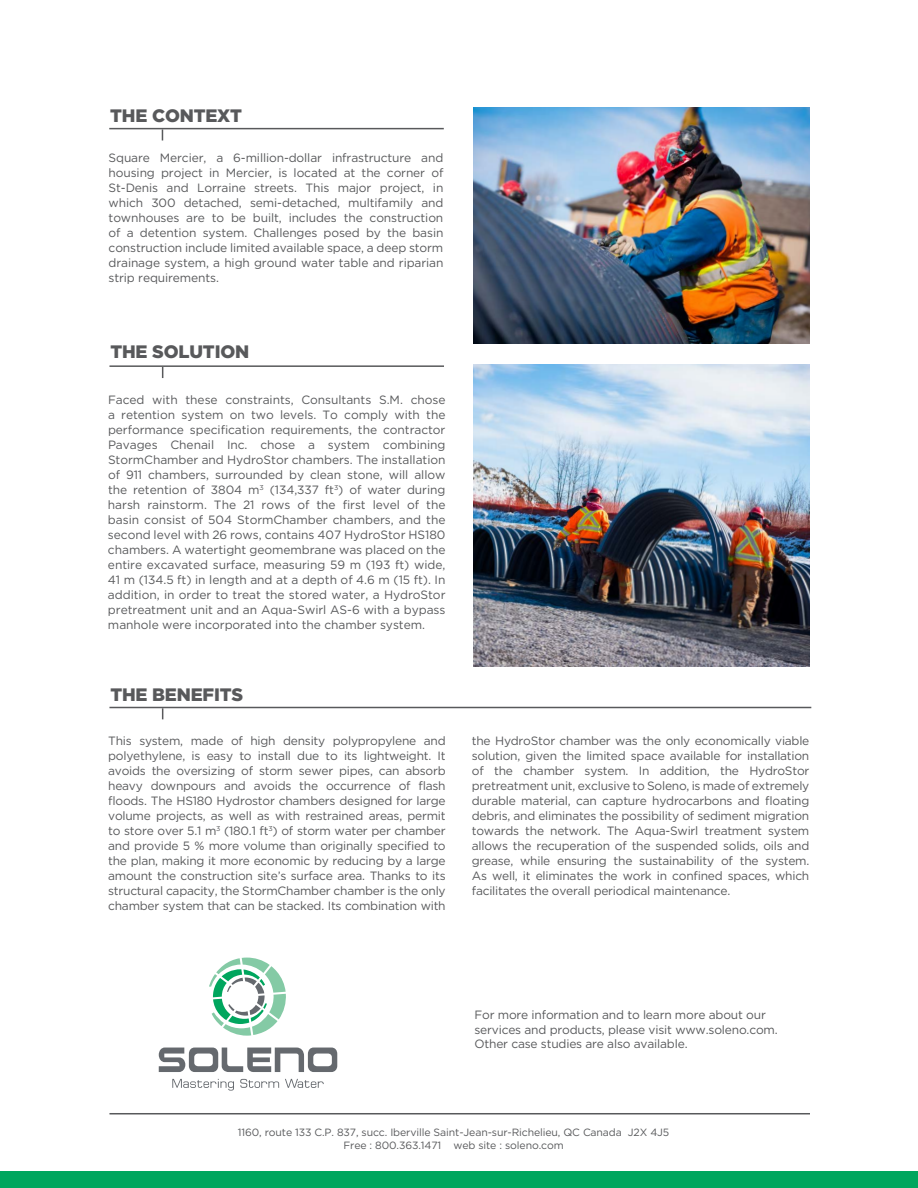
<style>
.page{position:relative;width:918px;height:1188px;background:#fff}
.page>*{position:absolute;margin:0;border:0;box-sizing:border-box;transform-origin:0 0}
.t1{font:900 18px "Gotham HTF";letter-spacing:-.01em;color:#58595b}
.t2{font:12px/15px "Gotham HTF";letter-spacing:-.015em;color:#58595b;text-align:justify}
.t3{font:10.5px/12.6px "Gotham HTF";letter-spacing:-.01em;color:#58595b;text-align:center}
</style>
<div class="page">
<hr style="left:109px;top:128px;width:335px;height:1px;background:#58595b">
<hr style="left:109px;top:365px;width:335px;height:2px;background:#58595b">
<div style="left:0;top:1172px;width:918px;height:16px;background:#00a65e"></div>
<img style="left:474px;top:364px;width:335px;height:303px">
<img style="left:474px;top:108px;width:335px;height:235px">
<hr style="left:109px;top:707px;width:702px;height:1px;background:#58595b">
<svg style="left:209px;top:958px;width:77px;height:78px"></svg>
<svg style="left:159px;top:1048px;width:178px;height:24px"></svg>
<svg style="left:172px;top:1079px;width:62px;height:12px"></svg>
<svg style="left:240px;top:1079px;width:39px;height:9px"></svg>
<svg style="left:285px;top:1079px;width:39px;height:9px"></svg>
<hr style="left:109px;top:1113px;width:701px;height:1px;background:#58595b">
<h1 class="t1" style="left:110px;top:106px;width:133px">THE CONTEXT</h1>
<p class="t2" style="left:109px;top:150px;width:336px">Square Mercier, a 6-million-dollar infrastructure and housing project in Mercier, is located at the corner of St-Denis and Lorraine streets. This major project, in which 300 detached, semi-detached, multifamily and townhouses are to be built, includes the construction of a detention system. Challenges posed by the basin construction include limited available space, a deep storm drainage system, a high ground water table and riparian strip requirements.</p>
<h1 class="t1" style="left:110px;top:342px;width:140px">THE SOLUTION</h1>
<p class="t2" style="left:108px;top:392px;width:339px">Faced with these constraints, Consultants S.M. chose a retention system on two levels. To comply with the performance specification requirements, the contractor Pavages Chenail Inc. chose a system combining StormChamber and HydroStor chambers. The installation of 911 chambers, surrounded by clean stone, will allow the retention of 3804 m<sup>3</sup> (134,337 ft<sup>3</sup>) of water during harsh rainstorm. The 21 rows of the first level of the basin consist of 504 StormChamber chambers, and the second level with 26 rows, contains 407 HydroStor HS180 chambers. A watertight geomembrane was placed on the entire excavated surface, measuring 59 m (193 ft) wide, 41 m (134.5 ft) in length and at a depth of 4.6 m (15 ft). In addition, in order to treat the stored water, a HydroStor pretreatment unit and an Aqua-Swirl AS-6 with a bypass manhole were incorporated into the chamber system.</p>
<h1 class="t1" style="left:110px;top:685px;width:134px">THE BENEFITS</h1>
<p class="t2" style="left:108px;top:733px;width:339px">This system, made of high density polypropylene and polyethylene, is easy to install due to its lightweight. It avoids the oversizing of storm sewer pipes, can absorb heavy downpours and avoids the occurrence of flash floods. The HS180 Hydrostor chambers designed for large volume projects, as well as with restrained areas, permit to store over 5.1 m<sup>3</sup> (180.1 ft<sup>3</sup>) of storm water per chamber and provide 5 % more volume than originally specified to the plan, making it more economic by reducing by a large amount the construction site’s surface area. Thanks to its structural capacity, the StormChamber chamber is the only chamber system that can be stacked. Its combination with</p>
<p class="t2" style="left:472px;top:733px;width:339px">the HydroStor chamber was the only economically viable solution, given the limited space available for installation of the chamber system. In addition, the HydroStor pretreatment unit, exclusive to Soleno, is made of extremely durable material, can capture hydrocarbons and floating debris, and eliminates the possibility of sediment migration towards the network. The Aqua-Swirl treatment system allows the recuperation of the suspended solids, oils and grease, while ensuring the sustainability of the system.<br>As well, it eliminates the work in confined spaces, which facilitates the overall periodical maintenance.</p>
<p class="t2" style="left:474px;top:1008px;width:305px;line-height:14.4px;text-align:left">For more information and to learn more about our services and products, please visit www.soleno.com.<br>Other case studies are also available.</p>
<p class="t3" style="left:238px;top:1126px;width:433px">1160, route 133 C.P. 837, succ. Iberville Saint-Jean-sur-Richelieu, QC Canada J2X 4J5<br>Free : 800.363.1471 web site : soleno.com</p>
</div>
